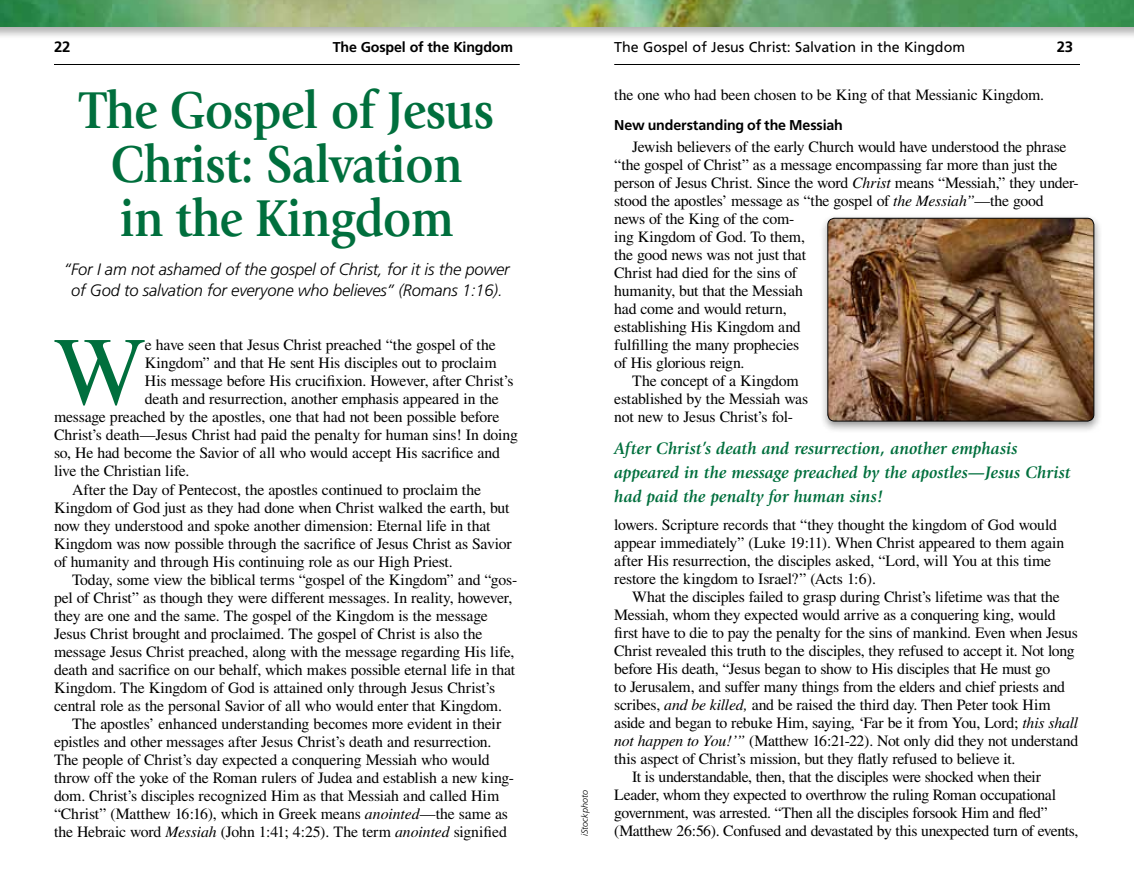
<style>
.page{position:relative;width:1134px;height:891px;background:#fff}
.page>*{position:absolute;margin:0;border:0;box-sizing:border-box;transform-origin:0 0}
.t1{font:97.35px "Times";color:#006f3d}
.t2{font:700 54px/54px "Giovanni";letter-spacing:-.015em;color:#006f3d;text-align:center;scale:.9 1}
.t3{font:italic 700 17.25px/24px "Giovanni";letter-spacing:.005em;color:#006f3d}
.t4{font:italic 300 16.5px/21px "Frutiger";letter-spacing:-.01em;color:#000;text-align:center}
.t5{font:15.75px/18px "Times";letter-spacing:-.015em;color:#000}
.t6{font:700 15px "Frutiger";color:#000}
.t7{font:700 14.25px "Frutiger";letter-spacing:-.015em;color:#000}
.t8{font:14.25px "Frutiger";color:#000}
.t9{font:italic 300 9px "Frutiger";color:#000}
.s1{font-style:italic}
</style>
<div class="page">
<hr style="left:54px;top:64px;width:466px;height:1px;background:#000">
<hr style="left:614px;top:64px;width:466px;height:1px;background:#000">
<div style="left:0;top:0;width:1134px;height:39px;background:#000;opacity:.3"></div>
<img style="left:0;top:0;width:1134px;height:27px">
<div style="left:819px;top:213px;width:283px;height:220px;background:#000;opacity:.4"></div>
<img style="left:828px;top:218px;width:266px;height:203px">
<div style="left:828px;top:218px;width:266px;height:203px;border:1px solid #000;border-radius:7px"></div>
<p class="t8" style="left:614px;top:38px;width:352px">The Gospel of Jesus Christ: Salvation in the Kingdom</p>
<p class="t6" style="left:54px;top:38px;width:18px">22</p>
<p class="t7" style="left:333px;top:39px;width:182px">The Gospel of the Kingdom</p>
<p class="t6" style="left:1057px;top:38px;width:18px">23</p>
<h2 class="t2" style="left:80px;top:83px;width:462px">The Gospel of Jesus<br>Christ: Salvation<br>in the Kingdom</h2>
<p class="t4" style="left:64px;top:258px;width:447px">“For I am not ashamed of the gospel of Christ, for it is the power of God to salvation for everyone who believes” (Romans 1:16).</p>
<p class="t5" style="left:614px;top:86px;width:431px">the one who had been chosen to be King of that Messianic Kingdom.</p>
<p class="t7" style="left:614px;top:117px;width:230px">New understanding of the Messiah</p>
<p class="t5" style="left:632px;top:138px;width:436px">Jewish believers of the early Church would have understood the phrase</p>
<p class="t5" style="left:614px;top:156px;width:445px">“the gospel of Christ” as a message encompassing far more than just the</p>
<p class="t5" style="left:614px;top:174px;width:466px">person of Jesus Christ. Since the word <span class="s1">Christ</span> means “Messiah,” they under-</p>
<p class="t5" style="left:614px;top:192px;width:431px">stood the apostles’ message as “the gospel of <span class="s1">the Messiah”</span>—the good</p>
<p class="t5" style="left:614px;top:210px;width:182px">news of the King of the com-</p>
<p class="t5" style="left:614px;top:228px;width:192px">ing Kingdom of God. To them,</p>
<p class="t5" style="left:614px;top:246px;width:193px">the good news was not just that</p>
<p class="t5" style="left:614px;top:264px;width:184px">Christ had died for the sins of</p>
<p class="t5" style="left:614px;top:282px;width:190px">humanity, but that the Messiah</p>
<p class="t5" style="left:614px;top:300px;width:174px">had come and would return,</p>
<p class="t5" style="left:614px;top:318px;width:188px">establishing His Kingdom and</p>
<p class="t5" style="left:614px;top:336px;width:187px">fulfilling the many prophecies</p>
<p class="t5" style="left:614px;top:354px;width:132px">of His glorious reign.</p>
<p class="t5" style="left:632px;top:372px;width:168px">The concept of a Kingdom</p>
<p class="t5" style="left:614px;top:390px;width:196px">established by the Messiah was</p>
<p class="t5" style="left:614px;top:408px;width:180px">not new to Jesus Christ’s fol-</p>
<h1 class="t1" style="left:54px;top:317px;width:93px">W</h1>
<p class="t5" style="left:145px;top:336px;width:352px">e have seen that Jesus Christ preached “the gospel of the</p>
<p class="t5" style="left:145px;top:354px;width:353px">Kingdom” and that He sent His disciples out to proclaim</p>
<p class="t5" style="left:145px;top:372px;width:370px">His message before His crucifixion. However, after Christ’s</p>
<p class="t5" style="left:145px;top:390px;width:356px">death and resurrection, another emphasis appeared in the</p>
<p class="t5" style="left:54px;top:408px;width:447px">message preached by the apostles, one that had not been possible before</p>
<p class="t5" style="left:54px;top:426px;width:465px">Christ’s death—Jesus Christ had paid the penalty for human sins! In doing</p>
<p class="t5" style="left:54px;top:444px;width:447px">so, He had become the Savior of all who would accept His sacrifice and</p>
<p class="t5" style="left:54px;top:462px;width:137px">live the Christian life.</p>
<p class="t5" style="left:72px;top:480px;width:411px">After the Day of Pentecost, the apostles continued to proclaim the</p>
<p class="t5" style="left:54px;top:498px;width:457px">Kingdom of God just as they had done when Christ walked the earth, but</p>
<p class="t5" style="left:54px;top:516px;width:438px">now they understood and spoke another dimension: Eternal life in that</p>
<p class="t5" style="left:54px;top:534px;width:459px">Kingdom was now possible through the sacrifice of Jesus Christ as Savior</p>
<p class="t5" style="left:54px;top:552px;width:400px">of humanity and through His continuing role as our High Priest.</p>
<p class="t5" style="left:72px;top:570px;width:447px">Today, some view the biblical terms “gospel of the Kingdom” and “gos-</p>
<p class="t5" style="left:54px;top:588px;width:460px">pel of Christ” as though they were different messages. In reality, however,</p>
<p class="t5" style="left:54px;top:606px;width:435px">they are one and the same. The gospel of the Kingdom is the message</p>
<p class="t5" style="left:54px;top:624px;width:430px">Jesus Christ brought and proclaimed. The gospel of Christ is also the</p>
<p class="t5" style="left:54px;top:642px;width:462px">message Jesus Christ preached, along with the message regarding His life,</p>
<p class="t5" style="left:54px;top:660px;width:463px">death and sacrifice on our behalf, which makes possible eternal life in that</p>
<p class="t5" style="left:54px;top:678px;width:443px">Kingdom. The Kingdom of God is attained only through Jesus Christ’s</p>
<p class="t5" style="left:54px;top:696px;width:449px">central role as the personal Savior of all who would enter that Kingdom.</p>
<p class="t5" style="left:72px;top:714px;width:431px">The apostles’ enhanced understanding becomes more evident in their</p>
<p class="t5" style="left:54px;top:732px;width:439px">epistles and other messages after Jesus Christ’s death and resurrection.</p>
<p class="t5" style="left:54px;top:750px;width:437px">The people of Christ’s day expected a conquering Messiah who would</p>
<p class="t5" style="left:54px;top:768px;width:462px">throw off the yoke of the Roman rulers of Judea and establish a new king-</p>
<p class="t5" style="left:54px;top:786px;width:447px">dom. Christ’s disciples recognized Him as that Messiah and called Him</p>
<p class="t5" style="left:54px;top:804px;width:456px">“Christ” (Matthew 16:16), which in Greek means <span class="s1">anointed</span>—the same as</p>
<p class="t5" style="left:54px;top:822px;width:454px">the Hebraic word <span class="s1">Messiah</span> (John 1:41; 4:25). The term <span class="s1">anointed</span> signified</p>
<p class="t3" style="left:614px;top:437px;width:458px">After Christ’s death and resurrection, another emphasis appeared in the message preached by the apostles—Jesus Christ had paid the penalty for human sins!</p>
<p class="t5" style="left:614px;top:516px;width:452px">lowers. Scripture records that “they thought the kingdom of God would appear immediately” (Luke 19:11). When Christ appeared to them again after His resurrection, the disciples asked, “Lord, will You at this time restore the kingdom to Israel?” (Acts 1:6).</p>
<p class="t5" style="left:632px;top:588px;width:429px">What the disciples failed to grasp during Christ’s lifetime was that the</p>
<p class="t5" style="left:614px;top:606px;width:443px">Messiah, whom they expected would arrive as a conquering king, would</p>
<p class="t5" style="left:614px;top:624px;width:465px">first have to die to pay the penalty for the sins of mankind. Even when Jesus</p>
<p class="t5" style="left:614px;top:642px;width:462px">Christ revealed this truth to the disciples, they refused to accept it. Not long</p>
<p class="t5" style="left:614px;top:660px;width:438px">before His death, “Jesus began to show to His disciples that He must go</p>
<p class="t5" style="left:614px;top:678px;width:452px">to Jerusalem, and suffer many things from the elders and chief priests and</p>
<p class="t5" style="left:614px;top:696px;width:438px">scribes, <span class="s1">and be killed,</span> and be raised the third day. Then Peter took Him</p>
<p class="t5" style="left:614px;top:714px;width:466px">aside and began to rebuke Him, saying, ‘Far be it from You, Lord; <span class="s1">this shall</span></p>
<p class="t5" style="left:614px;top:732px;width:466px"><span class="s1">not happen to You!’”</span> (Matthew 16:21-22). Not only did they not understand</p>
<p class="t5" style="left:614px;top:750px;width:403px">this aspect of Christ’s mission, but they flatly refused to believe it.</p>
<p class="t5" style="left:632px;top:768px;width:410px">It is understandable, then, that the disciples were shocked when their</p>
<p class="t5" style="left:614px;top:786px;width:444px">Leader, whom they expected to overthrow the ruling Roman occupational</p>
<p class="t5" style="left:614px;top:804px;width:435px">government, was arrested. “Then all the disciples forsook Him and fled”</p>
<p class="t5" style="left:614px;top:822px;width:466px">(Matthew 26:56). Confused and devastated by this unexpected turn of events,</p>
<p class="t9" style="left:579px;top:836px;width:48px;rotate:-90deg">iStockphoto</p>
</div>
